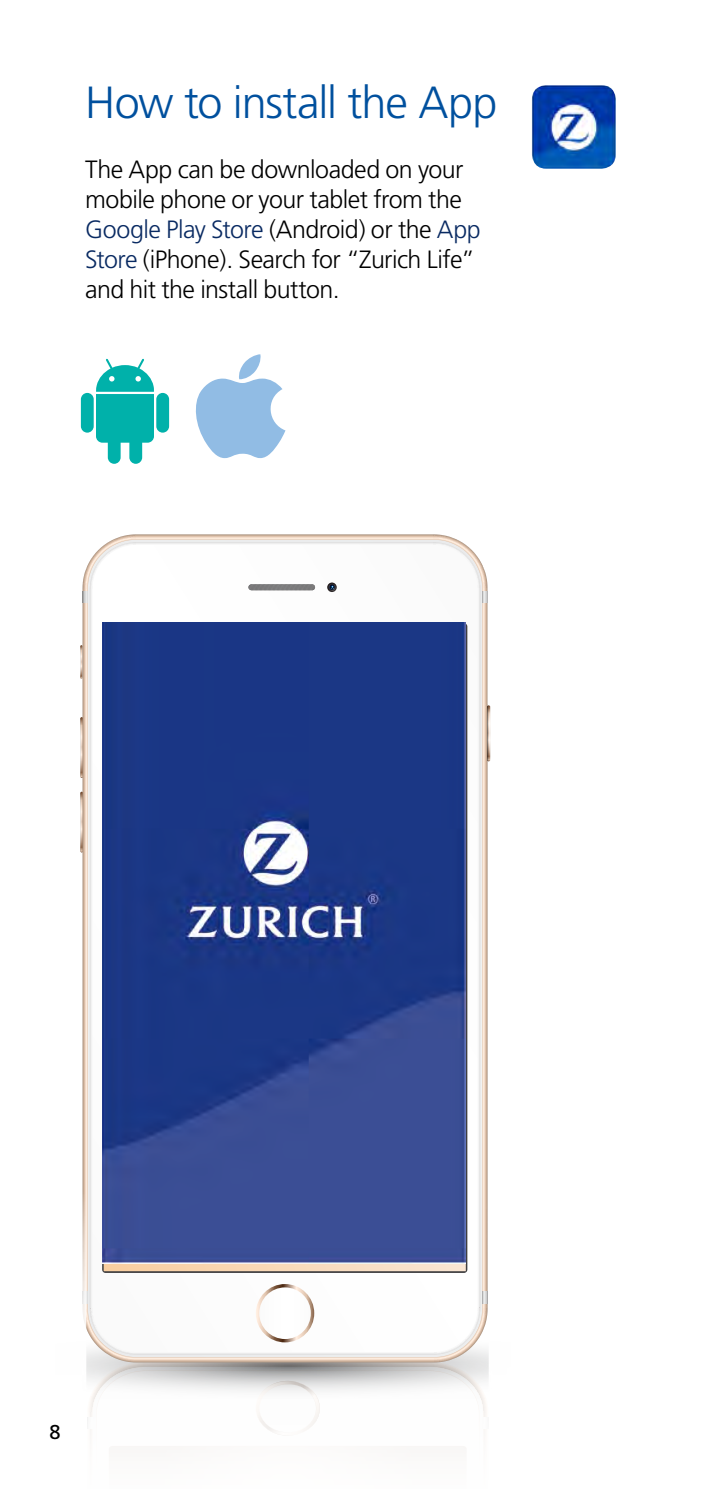
<style>
.page{position:relative;width:702px;height:1489px;background:#fff}
.page>*{position:absolute;margin:0;border:0;box-sizing:border-box;transform-origin:0 0}
.t1{font:300 45px "Frutiger";letter-spacing:-.02em;color:#00509e}
.t2{font:300 25px/30px "Frutiger";letter-spacing:-.02em;color:#000}
.t3{font:20px "Frutiger";color:#000}
.s1{color:#092a62}
</style>
<div class="page">
<svg style="left:80px;top:717px;width:3px;height:60px"></svg>
<svg style="left:80px;top:645px;width:2px;height:33px"></svg>
<svg style="left:80px;top:791px;width:3px;height:61px"></svg>
<svg style="left:80px;top:646px;width:1px;height:30px"></svg>
<svg style="left:80px;top:718px;width:1px;height:57px"></svg>
<svg style="left:80px;top:793px;width:1px;height:57px"></svg>
<svg style="left:86px;top:1350px;width:403px;height:83px"></svg>
<svg style="left:82px;top:534px;width:401px;height:828px;background:#e3d0c0"></svg>
<svg style="left:87px;top:539px;width:395px;height:818px;fill:#ecedee"></svg>
<svg style="left:90px;top:542px;width:387px;height:812px"></svg>
<svg style="left:256px;top:1283px;width:58px;height:59px"></svg>
<div style="left:259px;top:1287px;width:52px;height:51px;background:#fefefe;border-radius:26px"></div>
<svg style="left:82px;top:1291px;width:6px;height:12px"></svg>
<svg style="left:482px;top:1291px;width:5px;height:12px"></svg>
<svg style="left:82px;top:591px;width:6px;height:12px"></svg>
<svg style="left:482px;top:591px;width:5px;height:12px"></svg>
<svg style="left:487px;top:705px;width:3px;height:56px"></svg>
<svg style="left:248px;top:584px;width:67px;height:6px"></svg>
<svg style="left:327px;top:582px;width:10px;height:10px"></svg>
<img style="left:102px;top:622px;width:363px;height:641px">
<img style="left:532px;top:85px;width:83px;height:84px">
<svg style="left:81px;top:358px;width:88px;height:106px"></svg>
<svg style="left:195px;top:354px;width:90px;height:104px"></svg>
<h1 class="t1" style="left:85px;top:77px;width:413px">How to install the App</h1>
<p class="t2" style="left:85px;top:155px;width:397px">The App can be downloaded on your mobile phone or your tablet from the <span class="s1">Google Play Store</span> (Android) or the <span class="s1">App Store</span> (iPhone). Search for “Zurich Life” and hit the install button.</p>
<p class="t3" style="left:50px;top:1419px;width:13px">8</p>
</div>
